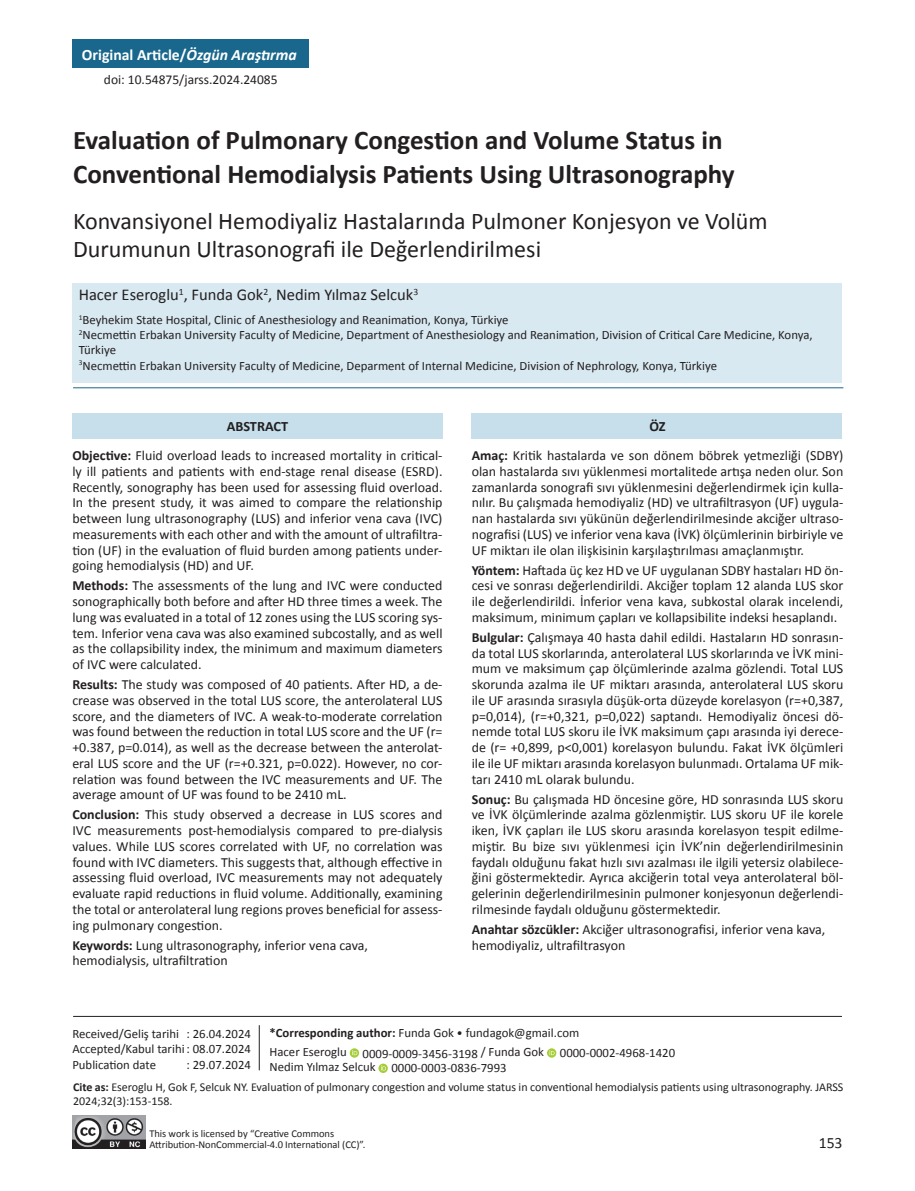
<style>
.page{position:relative;width:915px;height:1191px;background:#fff}
.page>*{position:absolute;margin:0;border:0;box-sizing:border-box;transform-origin:0 0}
.t1{font:700 27px/34.2px "Calibri";color:#231f20}
.t2{font:24px/28.5px "Calibri";color:#231f20}
.t3{font:16.5px "Calibri";color:#231f20}
.t4{font:700 15.75px "Calibri";color:#fff}
.t5{font:15.75px "Calibri";color:#231f20}
.t6{font:700 14.25px "Calibri";color:#231f20}
.t7{font:13.95px/15.8px "Calibri";color:#231f20;text-align:justify}
.t8{font:13.5px "Calibri";color:#231f20}
.t9{font:12.75px/15.3px "Calibri";color:#231f20}
.t10{font:12px/14.4px "Calibri";color:#231f20}
.t11{font:10.5px/11.2px "Calibri";letter-spacing:-.005em;color:#231f20}
.s1{font-style:italic}
.s2{font-weight:700}
</style>
<div class="page">
<div style="left:72px;top:40px;width:237px;height:28px;background:#19678c"></div>
<img style="left:72px;top:1115px;width:73px;height:33px">
<hr style="left:73px;top:1016px;width:768px;height:1px;background:#231f20">
<svg style="left:349px;top:1048px;width:10px;height:9px"></svg>
<svg style="left:352px;top:1050px;width:5px;height:5px"></svg>
<svg style="left:547px;top:1048px;width:9px;height:9px"></svg>
<svg style="left:549px;top:1050px;width:5px;height:5px"></svg>
<svg style="left:378px;top:1063px;width:9px;height:10px"></svg>
<svg style="left:381px;top:1065px;width:5px;height:5px"></svg>
<div style="left:73px;top:414px;width:370px;height:25px;background:#c6dfeb"></div>
<div style="left:471px;top:414px;width:370px;height:25px;background:#c6dfeb"></div>
<hr style="left:73px;top:387px;width:770px;height:1px;background:#19678c">
<div style="left:72px;top:283px;width:769px;height:99px;background:#d8e9f1"></div>
<hr style="left:259px;top:1025px;width:1px;height:45px;background:#231f20">
<p class="t4" style="left:82px;top:43px;width:216px">Original Article/<span class="s1">Özgün Araştırma</span></p>
<p class="t8" style="left:104px;top:71px;width:175px">doi: 10.54875/jarss.2024.24085</p>
<h1 class="t1" style="left:73px;top:122px;width:663px">Evaluation of Pulmonary Congestion and Volume Status in<br>Conventional Hemodialysis Patients Using Ultrasonography</h1>
<h2 class="t2" style="left:73px;top:205px;width:696px">Konvansiyonel Hemodiyaliz Hastalarında Pulmoner Konjesyon ve Volüm<br>Durumunun Ultrasonografi ile Değerlendirilmesi</h2>
<p class="t3" style="left:79px;top:284px;width:341px">Hacer Eseroglu<sup>1</sup>, Funda Gok<sup>2</sup>, Nedim Yılmaz Selcuk<sup>3</sup></p>
<p class="t9" style="left:79px;top:311px;width:735px"><sup>1</sup>Beyhekim State Hospital, Clinic of Anesthesiology and Reanimation, Konya, Türkiye<br><sup>2</sup>Necmettin Erbakan University Faculty of Medicine, Department of Anesthesiology and Reanimation, Division of Critical Care Medicine, Konya, Türkiye<br><sup>3</sup>Necmettin Erbakan University Faculty of Medicine, Deparment of Internal Medicine, Division of Nephrology, Konya, Türkiye</p>
<p class="t6" style="left:227px;top:417px;width:63px">ABSTRACT</p>
<p class="t7" style="left:72px;top:447px;width:371px"><span class="s2">Objective:</span> Fluid overload leads to increased mortality in critical&shy;ly ill patients and patients with end-stage renal disease (ESRD).<br>Recently, sonography has been used for assessing fluid overload.<br>In the present study, it was aimed to compare the relationship between lung ultrasonography (LUS) and inferior vena cava (IVC) measurements with each other and with the amount of ultrafiltra&shy;tion (UF) in the evaluation of fluid burden among patients under&shy;going hemodialysis (HD) and UF.</p>
<p class="t7" style="left:72px;top:577px;width:371px"><span class="s2">Methods:</span> The assessments of the lung and IVC were conducted sonographically both before and after HD three times a week. The lung was evaluated in a total of 12 zones using the LUS scoring sys&shy;tem. Inferior vena cava was also examined subcostally, and as well as the collapsibility index, the minimum and maximum diameters of IVC were calculated.</p>
<p class="t7" style="left:72px;top:676px;width:371px"><span class="s2">Results:</span> The study was composed of 40 patients. After HD, a de&shy;crease was observed in the total LUS score, the anterolateral LUS score, and the diameters of IVC. A weak-to-moderate correlation was found between the reduction in total LUS score and the UF (r= +0.387, p=0.014), as well as the decrease between the anterolat&shy;eral LUS score and the UF (r=+0.321, p=0.022). However, no cor&shy;relation was found between the IVC measurements and UF. The average amount of UF was found to be 2410 mL.</p>
<p class="t7" style="left:72px;top:806px;width:371px"><span class="s2">Conclusion:</span> This study observed a decrease in LUS scores and IVC measurements post-hemodialysis compared to pre-dialysis values. While LUS scores correlated with UF, no correlation was found with IVC diameters. This suggests that, although effective in assessing fluid overload, IVC measurements may not adequately evaluate rapid reductions in fluid volume. Additionally, examining the total or anterolateral lung regions proves beneficial for assess&shy;ing pulmonary congestion.</p>
<p class="t7" style="left:72px;top:936px;width:297px"><span class="s2">Keywords:</span> Lung ultrasonography, inferior vena cava, hemodialysis, ultrafiltration</p>
<p class="t6" style="left:649px;top:417px;width:18px">ÖZ</p>
<p class="t7" style="left:471px;top:447px;width:373px"><span class="s2">Amaç:</span> Kritik hastalarda ve son dönem böbrek yetmezliği (SDBY) olan hastalarda sıvı yüklenmesi mortalitede artışa neden olur. Son zamanlarda sonografi sıvı yüklenmesini değerlendirmek için kulla&shy;nılır. Bu çalışmada hemodiyaliz (HD) ve ultrafiltrasyon (UF) uygula&shy;nan hastalarda sıvı yükünün değerlendirilmesinde akciğer ultraso&shy;nografisi (LUS) ve inferior vena kava (İVK) ölçümlerinin birbiriyle ve UF miktarı ile olan ilişkisinin karşılaştırılması amaçlanmıştır.</p>
<p class="t7" style="left:471px;top:561px;width:373px"><span class="s2">Yöntem:</span> Haftada üç kez HD ve UF uygulanan SDBY hastaları HD ön&shy;cesi ve sonrası değerlendirildi. Akciğer toplam 12 alanda LUS skor ile değerlendirildi. İnferior vena kava, subkostal olarak incelendi, maksimum, minimum çapları ve kollapsibilite indeksi hesaplandı.</p>
<p class="t7" style="left:471px;top:628px;width:373px"><span class="s2">Bulgular:</span> Çalışmaya 40 hasta dahil edildi. Hastaların HD sonrasın&shy;da total LUS skorlarında, anterolateral LUS skorlarında ve İVK mini&shy;mum ve maksimum çap ölçümlerinde azalma gözlendi. Total LUS skorunda azalma ile UF miktarı arasında, anterolateral LUS skoru ile UF arasında sırasıyla düşük-orta düzeyde korelasyon (r=+0,387, p=0,014), (r=+0,321, p=0,022) saptandı. Hemodiyaliz öncesi dö&shy;nemde total LUS skoru ile İVK maksimum çapı arasında iyi derece&shy;de (r= +0,899, p&lt;0,001) korelasyon bulundu. Fakat İVK ölçümleri ile ile UF miktarı arasında korelasyon bulunmadı. Ortalama UF mik&shy;tarı 2410 mL olarak bulundu.</p>
<p class="t7" style="left:471px;top:790px;width:373px"><span class="s2">Sonuç:</span> Bu çalışmada HD öncesine göre, HD sonrasında LUS skoru ve İVK ölçümlerinde azalma gözlenmiştir. LUS skoru UF ile korele iken, İVK çapları ile LUS skoru arasında korelasyon tespit edilme&shy;miştir. Bu bize sıvı yüklenmesi için İVK’nin değerlendirilmesinin faydalı olduğunu fakat hızlı sıvı azalması ile ilgili yetersiz olabilece&shy;ğini göstermektedir. Ayrıca akciğerin total veya anterolateral böl&shy;gelerinin değerlendirilmesinin pulmoner konjesyonun değerlendi&shy;rilmesinde faydalı olduğunu göstermektedir.</p>
<p class="t7" style="left:471px;top:920px;width:355px"><span class="s2">Anahtar sözcükler:</span> Akciğer ultrasonografisi, inferior vena kava, hemodiyaliz, ultrafiltrasyon</p>
<p class="t9" style="left:269px;top:1021px;width:407px;line-height:20.2px"><span class="s2">*Corresponding author:</span> Funda Gok • fundagok@gmail.com<br>Hacer Eseroglu 0009-0009-3456-3198 / Funda Gok 0000-0002-4968-1420</p>
<p class="t9" style="left:269px;top:1059px;width:238px">Nedim Yılmaz Selcuk 0000-0003-0836-7993</p>
<p class="t9" style="left:72px;top:1025px;width:180px;text-align:justify">Received/Geliş tarihi : 26.04.2024<br>Accepted/Kabul tarihi : 08.07.2024<br>Publication date</p>
<p class="t9" style="left:186px;top:1056px;width:66px">: 29.07.2024</p>
<p class="t10" style="left:73px;top:1079px;width:771px"><span class="s2">Cite as:</span> Eseroglu H, Gok F, Selcuk NY. Evaluation of pulmonary congestion and volume status in conventional hemodialysis patients using ultrasonography. JARSS<br>2024;32(3):153-158.</p>
<p class="t11" style="left:149px;top:1127px;width:217px">This work is licensed by “Creative Commons<br>Attribution-NonCommercial-4.0 International (CC)”.</p>
<p class="t5" style="left:818px;top:1133px;width:25px">153</p>
</div>
